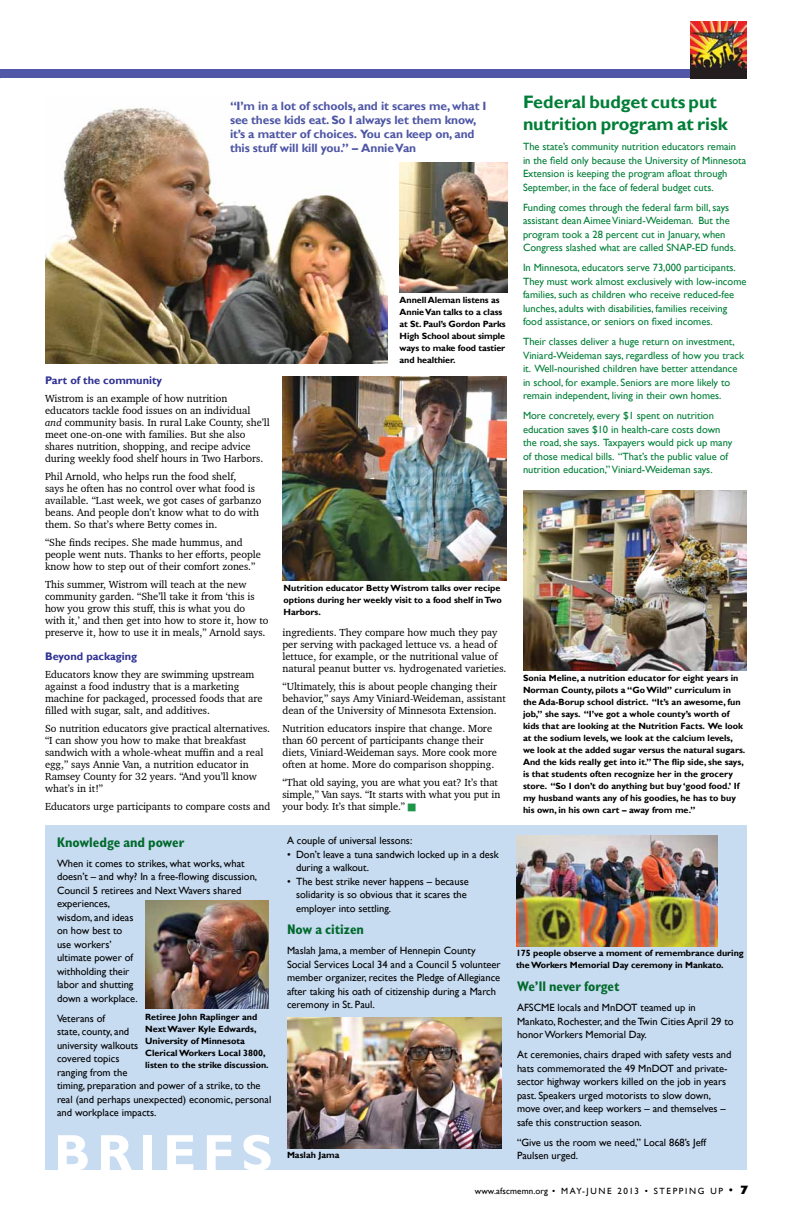
<style>
.page{position:relative;width:792px;height:1224px;background:#fff}
.page>*{position:absolute;margin:0;border:0;box-sizing:border-box;transform-origin:0 0}
.t1{font:700 52px "Gill Sans";letter-spacing:.13em;color:#fff}
.t2{font:700 18px/22px "Gill Sans";color:#007e37}
.t3{font:700 condensed 14px "Gill Sans Std";color:#00692b}
.t4{font:700 12px/14px "Gill Sans";letter-spacing:-.01em;color:#4f57a6}
.t5{font:700 11px "Gill Sans";color:#2e3192}
.t6{font:10.5px/12px "Charter BT Pro";color:#000}
.t7{font:10.5px/13.5px "Gill Sans";color:#000}
.t8{font:10.5px/13.5px "Gill Sans";color:#007e37}
.t9{font:700 9px/12px "Gill Sans";color:#000}
.t10{font:9px "Gill Sans";letter-spacing:.18em;color:#000}
.s1{font-style:italic}
.s2{color:#1d9649}
.s3{font-size:12px}
.s4{font-family:"Gill Sans Std Extra Bold Disp";font-size:12px}
</style>
<div class="page">
<div style="left:0;top:70px;width:746px;height:8px;background:#4f57a6"></div>
<img style="left:690px;top:22px;width:57px;height:57px">
<img style="left:45px;top:107px;width:343px;height:257px">
<div style="left:45px;top:825px;width:702px;height:345px;background:#c7dbf1"></div>
<img style="left:523px;top:491px;width:223px;height:180px">
<img style="left:283px;top:376px;width:223px;height:205px">
<img style="left:287px;top:1017px;width:215px;height:131px">
<img style="left:145px;top:901px;width:124px;height:108px">
<img style="left:400px;top:163px;width:108px;height:130px">
<img style="left:516px;top:835px;width:202px;height:111px">
<p class="t4" style="left:230px;top:100px;width:256px">“I ’m in a lot of schools, and it scares me, what I see these kids eat. So I always let them know, it’s a matter of choices. You can keep on, and this stuff will kill you.” – Annie Van</p>
<p class="t5" style="left:45px;top:373px;width:119px">Part of the community</p>
<p class="t6" style="left:45px;top:392px;width:226px">Wistrom is an example of how nutrition educators tackle food issues on an individual<br><span class="s1">and</span> community basis. In rural Lake County, she’ll meet one-on-one with families. But she also shares nutrition, shopping, and recipe advice during weekly food shelf hours in Two Harbors.</p>
<p class="t6" style="left:45px;top:470px;width:218px">Phil Arnold, who helps run the food shelf,<br>says he often has no control over what food is available. “Last week, we got cases of garbanzo beans. And people don’t know what to do with them. So that’s where Betty comes in.</p>
<p class="t6" style="left:45px;top:536px;width:218px">“She finds recipes. She made hummus, and people went nuts. Thanks to her efforts, people know how to step out of their comfort zones.”</p>
<p class="t6" style="left:45px;top:578px;width:225px">This summer, Wistrom will teach at the new community garden. “She’ll take it from ‘this is how you grow this stuff, this is what you do<br>with it,’ and then get into how to store it, how to preserve it, how to use it in meals,” Arnold says.</p>
<p class="t5" style="left:45px;top:649px;width:94px">Beyond packaging</p>
<p class="t6" style="left:45px;top:668px;width:219px">Educators know they are swimming upstream against a food industry that is a marketing machine for packaged, processed foods that are filled with sugar, salt, and additives.</p>
<p class="t6" style="left:45px;top:722px;width:227px">So nutrition educators give practical alternatives. “I can show you how to make that breakfast sandwich with a whole-wheat muffin and a real egg,” says Annie Van, a nutrition educator in Ramsey County for 32 years. “And you’ll know what’s in it!”</p>
<p class="t6" style="left:45px;top:800px;width:227px">Educators urge participants to compare costs and</p>
<h3 class="t3" style="left:57px;top:833px;width:129px">Knowledge and power</h3>
<p class="t7" style="left:57px;top:856px;width:202px">When it comes to strikes, what works, what doesn’t – and why? In a free-flowing discussion,<br>Council 5 retirees and Next Wavers shared experiences,<br>wisdom, and ideas<br>on how best to<br>use workers’<br>ultimate power of<br>withholding their<br>labor and shutting<br>down a workplace.</p>
<p class="t7" style="left:57px;top:1011px;width:216px">Veterans of<br>state, county, and<br>university walkouts<br>covered topics<br>ranging from the<br>timing, preparation and power of a strike, to the real (and perhaps unexpected) economic, personal and workplace impacts.</p>
<p class="t9" style="left:145px;top:1011px;width:125px">Retiree John Raplinger and<br>Next Waver Kyle Edwards,<br>University of Minnesota<br>Clerical Workers Local 3800, listen to the strike discussion.</p>
<h1 class="t1" style="left:54px;top:1122px;width:220px">BRI EFS</h1>
<p class="t9" style="left:400px;top:294px;width:108px">Annell Aleman listens as<br>Annie Van talks to a class at St. Paul’s Gordon Parks<br>High School about simple ways to make food tastier and healthier.</p>
<p class="t9" style="left:284px;top:582px;width:220px">Nutrition educator Betty Wistrom talks over recipe options during her weekly visit to a food shelf in Two<br>Harbors.</p>
<p class="t6" style="left:282px;top:626px;width:226px">ingredients. They compare how much they pay per serving with packaged lettuce vs. a head of lettuce, for example, or the nutritional value of natural peanut butter vs. hydrogenated varieties.</p>
<p class="t6" style="left:282px;top:680px;width:225px">“Ultimately, this is about people changing their behavior,” says Amy Viniard-Weideman, assistant dean of the University of Minnesota Extension.</p>
<p class="t6" style="left:282px;top:722px;width:216px">Nutrition educators inspire that change. More than 60 percent of participants change their diets, Viniard-Weideman says. More cook more often at home. More do comparison shopping.</p>
<p class="t6" style="left:282px;top:776px;width:219px">“That old saying, you are what you eat? It’s that simple,” Van says. “It starts with what you put in your body. It’s that simple.” <span class="s2">■</span></p>
<p class="t7" style="left:287px;top:834px;width:127px">A couple of universal lessons:</p>
<p class="t7" style="left:296px;top:848px;width:204px;text-indent:-9px">• Don’t leave a tuna sandwich locked up in a desk during a walkout.</p>
<p class="t7" style="left:296px;top:875px;width:174px;text-indent:-9px">• The best strike never happens – because solidarity is so obvious that it scares the employer into settling.</p>
<h3 class="t3" style="left:287px;top:921px;width:79px">Now a citizen</h3>
<p class="t7" style="left:287px;top:944px;width:215px">Maslah Jama, a member of Hennepin County Social Services Local 34 and a Council 5 volunteer member organizer, recites the Pledge of Allegiance after taking his oath of citizenship during a March ceremony in St. Paul.</p>
<p class="t9" style="left:287px;top:1149px;width:54px">Maslah Jama</p>
<h2 class="t2" style="left:523px;top:92px;width:206px">Federal budget cuts put nutrition program at risk</h2>
<p class="t8" style="left:523px;top:140px;width:225px">The state’s community nutrition educators remain in the field only because the University of Minnesota Extension is keeping the program afloat through September, in the face of federal budget cuts.</p>
<p class="t8" style="left:523px;top:201px;width:208px">Funding comes through the federal farm bill, says assistant dean Aimee Viniard-Weideman. But the program took a 28 percent cut in January, when Congress slashed what are called SNAP</p>
<p class="t8" style="left:523px;top:238px;width:215px;line-height:20px;text-align:right">-ED funds.<br>In Minnesota, educators serve 73,000 participants.</p>
<p class="t8" style="left:523px;top:275px;width:225px">They must work almost exclusively with low-income families, such as children who receive reduced-fee lunches, adults with disabilities, families receiving food assistance, or seniors on fixed incomes.</p>
<p class="t8" style="left:523px;top:335px;width:223px">Their classes deliver a huge return on investment, Viniard-Weideman says, regardless of how you track it. Well-nourished children have better attendance in school, for example. Seniors are more likely to remain independent, living in their own homes.</p>
<p class="t8" style="left:523px;top:409px;width:211px">More concretely, every $1 spent on nutrition education saves $10 in health-care costs down the road, she says. Taxpayers would pick up many of those medical bills. “That’s the public value of nutrition education,” Viniard-Weideman says.</p>
<p class="t9" style="left:523px;top:672px;width:224px">Sonia Meline, a nutrition educator for eight years in Norman County, pilots a “Go Wild” curriculum in the Ada-Borup school district. “It’s an awesome, fun job,” she says. “I ’ve got a whole county’s worth of kids that are looking at the Nutrition Facts. We look at the sodium levels, we look at the calcium levels, we look at the added sugar versus the natural sugars.<br>And the kids really get into it.” The flip side, she says, is that students often recognize her in the grocery store. “So I don’t do anything but buy ‘good food.’ If my husband wants any of his goodies, he has to buy his own, in his own cart – away from me.”</p>
<p class="t9" style="left:516px;top:947px;width:229px">175 people observe a moment of remembrance during the Workers Memorial Day ceremony in Mankato.</p>
<h3 class="t3" style="left:517px;top:978px;width:104px">We’ll never forget</h3>
<p class="t7" style="left:517px;top:1001px;width:218px">AFSCME locals and MnDOT teamed up in<br>Mankato, Rochester, and the Twin Cities April 29 to honor Workers Memorial Day.</p>
<p class="t7" style="left:517px;top:1048px;width:216px">At ceremonies, chairs draped with safety vests and hats commemorated the 49 MnDOT and private&shy;sector highway workers killed on the job in years past. Speakers urged motorists to slow down, move over, and keep workers – and themselves – safe this construction season.</p>
<p class="t7" style="left:517px;top:1136px;width:190px">“Give us the room we need,” Local 868’s Jeff</p>
<p class="t7" style="left:517px;top:1149px;width:63px">Paulsen urged.</p>
<p class="t10" style="left:475px;top:1185px;width:275px">www.afscmemn.org • may-ju ne 2013 • Stepping Up <span class="s3">•</span> <span class="s4">7</span></p>
</div>
